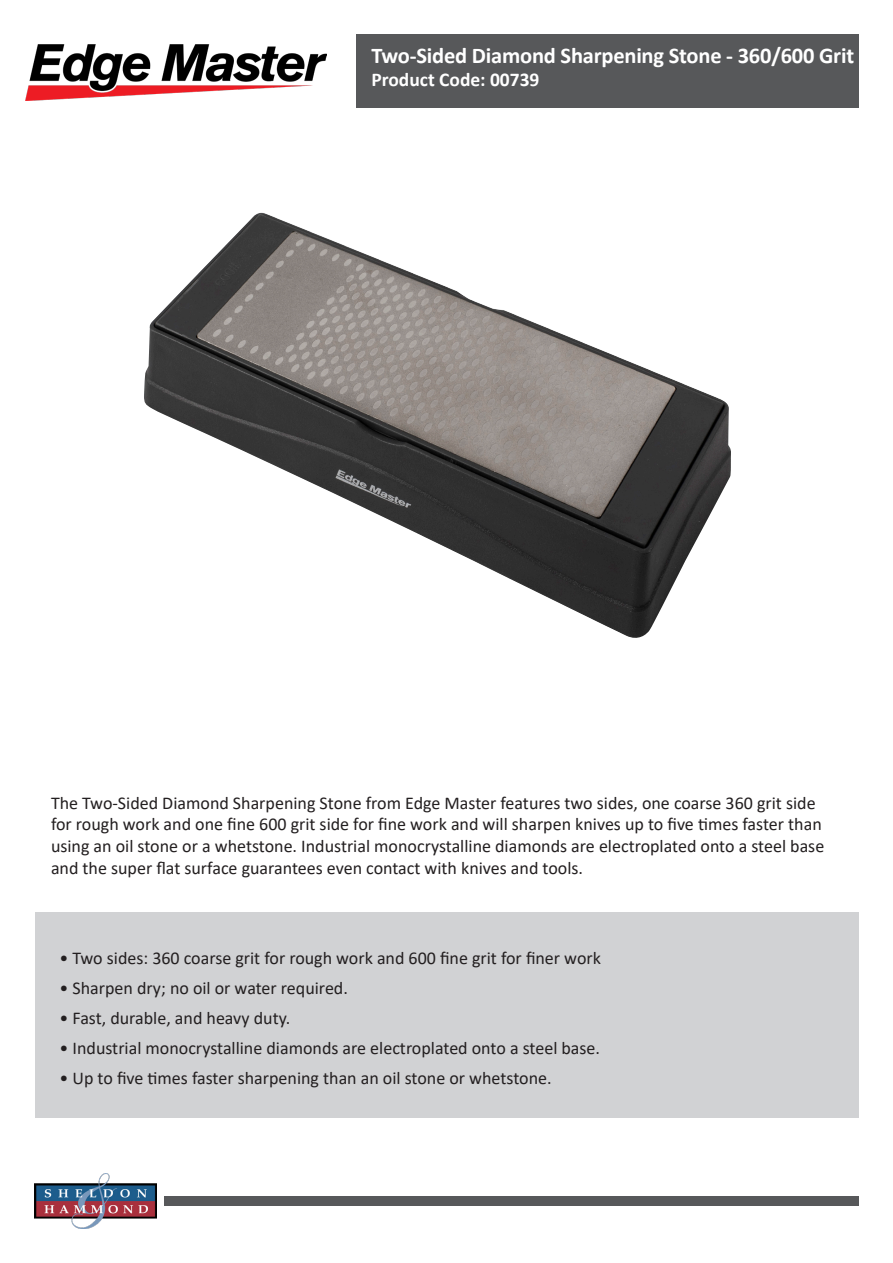
<style>
.page{position:relative;width:893px;height:1263px;background:#fff}
.page>*{position:absolute;margin:0;border:0;box-sizing:border-box;transform-origin:0 0}
.t1{font:700 22.5px "Calibri";letter-spacing:-.01em;color:#fff}
.t2{font:700 19.5px "Calibri";color:#fff}
.t3{font:18px/21.6px "Calibri";color:#231f20}
</style>
<div class="page">
<img style="left:26px;top:45px;width:301px;height:55px">
<div style="left:356px;top:34px;width:503px;height:74px;background:#57585a"></div>
<img style="left:34px;top:1174px;width:123px;height:55px">
<div style="left:165px;top:1196px;width:694px;height:10px;background:#57585a"></div>
<div style="left:35px;top:912px;width:824px;height:206px;background:#d1d2d4"></div>
<img style="left:144px;top:213px;width:587px;height:425px">
<p class="t1" style="left:371px;top:39px;width:484px">Two-Sided Diamond Sharpening Stone - 360/600 Grit</p>
<p class="t2" style="left:371px;top:66px;width:170px">Product Code: 00739</p>
<p class="t3" style="left:51px;top:791px;width:775px">The Two-Sided Diamond Sharpening Stone from Edge Master features two sides, one coarse 360 grit side for rough work and one fine 600 grit side for fine work and will sharpen knives up to five times faster than using an oil stone or a whetstone. Industrial monocrystalline diamonds are electroplated onto a steel base and the super flat surface guarantees even contact with knives and tools.</p>
<p class="t3" style="left:60px;top:947px;width:543px">• Two sides: 360 coarse grit for rough work and 600 fine grit for finer work</p>
<p class="t3" style="left:60px;top:977px;width:290px">• Sharpen dry; no oil or water required.</p>
<p class="t3" style="left:60px;top:1007px;width:232px">• Fast, durable, and heavy duty.</p>
<p class="t3" style="left:60px;top:1037px;width:542px">• Industrial monocrystalline diamonds are electroplated onto a steel base.</p>
<p class="t3" style="left:60px;top:1067px;width:494px">• Up to five times faster sharpening than an oil stone or whetstone.</p>
</div>
